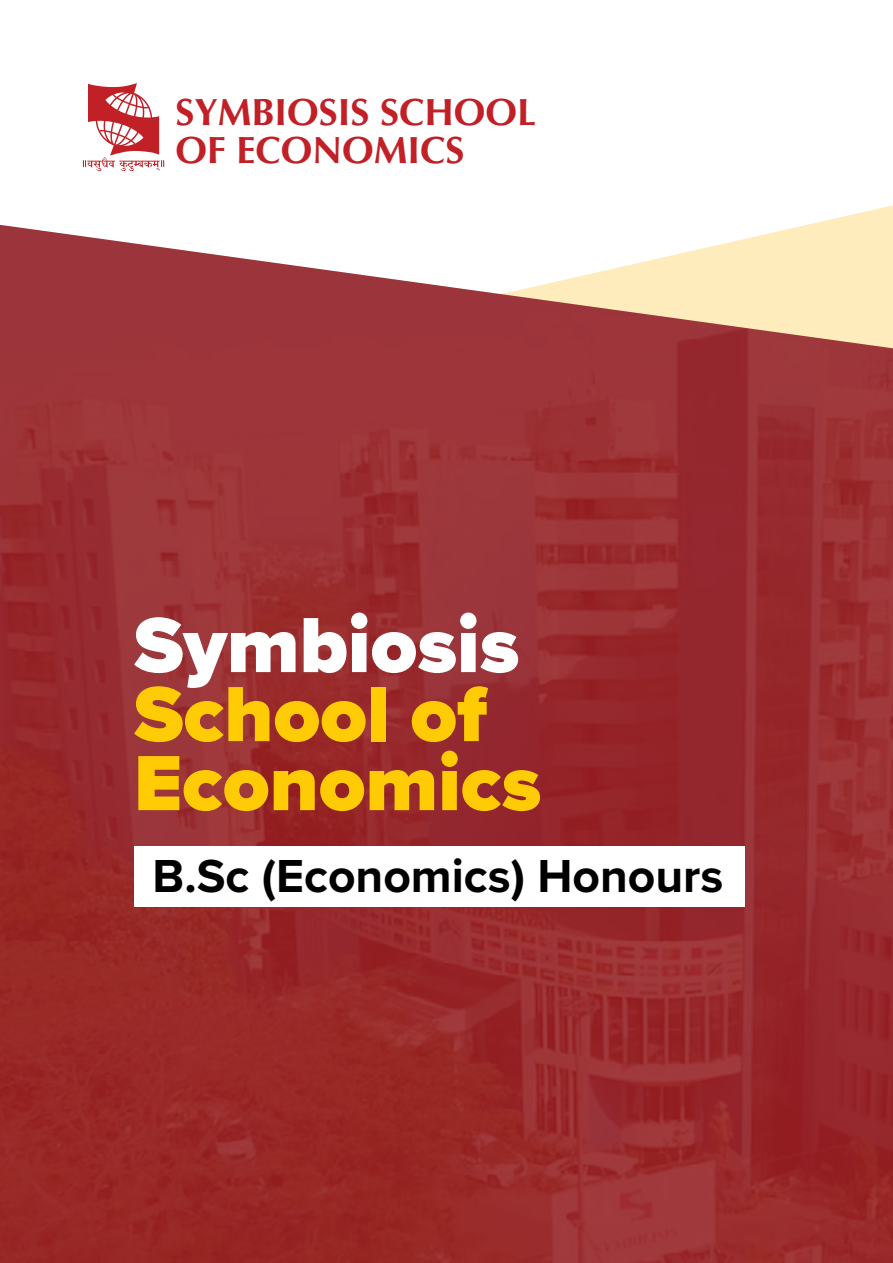
<style>
.page{position:relative;width:893px;height:1263px;background:#fff}
.page>*{position:absolute;margin:0;border:0;box-sizing:border-box;transform-origin:0 0}
.t1{font:900 81px/69px "Proxima Nova";color:#ffcb05}
.t2{font:900 81px "Proxima Nova";color:#fff}
.t3{font:700 48px "Proxima Nova";color:#000}
.t4{font:700 37.95px/38px "Optima LT Std";color:#c02026}
</style>
<div class="page">
<img style="left:0;top:225px;width:893px;height:1038px">
<svg style="left:83px;top:83px;width:81px;height:88px"></svg>
<div style="left:134px;top:846px;width:610px;height:61px;background:#fff"></div>
<p class="t4" style="left:175px;top:93px;width:362px">SYMBIOSIS SCHOOL<br>OF ECONOMICS</p>
<h1 class="t2" style="left:134px;top:585px;width:387px">Symbiosis</h1>
<h1 class="t1" style="left:134px;top:679px;width:409px">School of<br>Economics</h1>
<p class="t3" style="left:153px;top:840px;width:572px">B.Sc (Economics) Honours</p>
</div>
